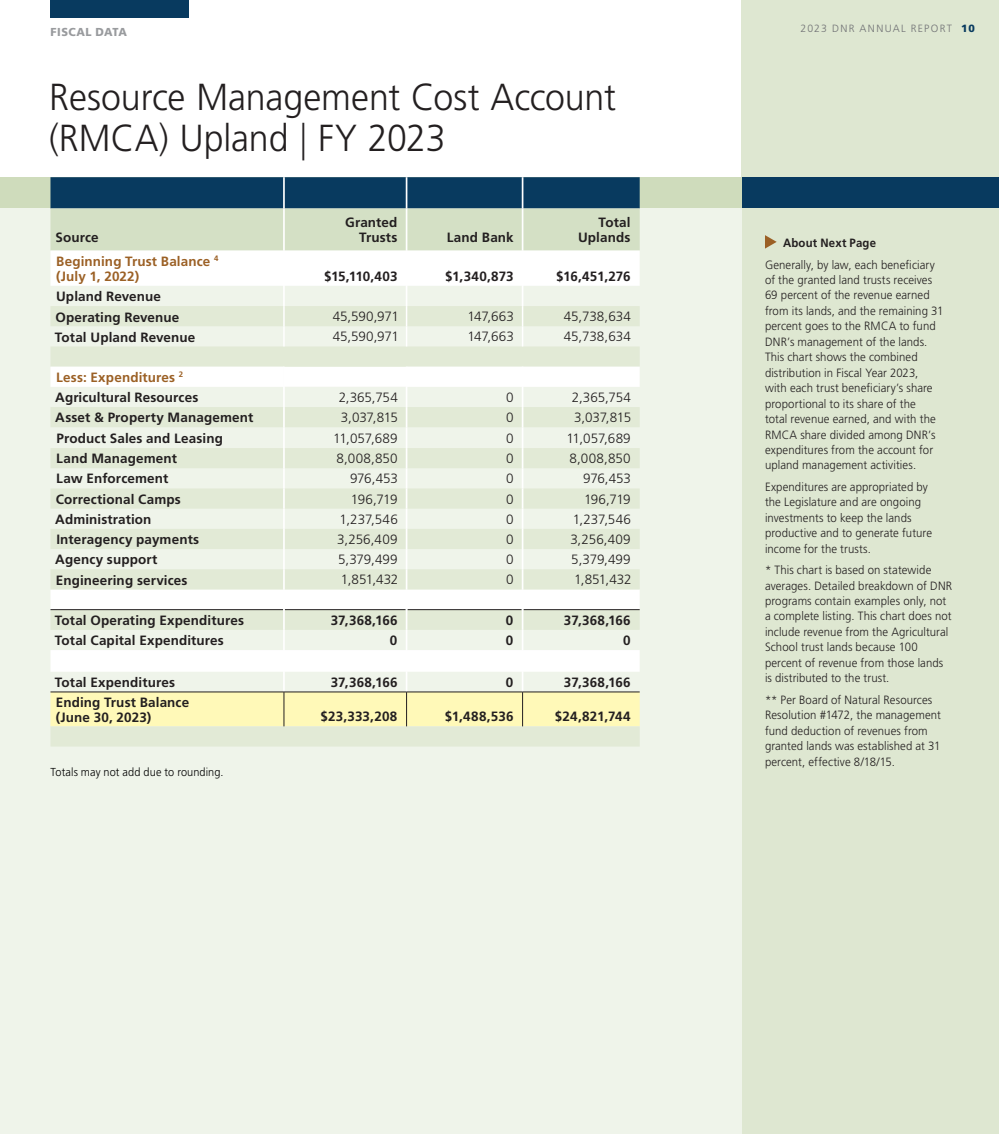
<style>
.page{position:relative;width:999px;height:1134px;background:#fff}
.page>*{position:absolute;margin:0;border:0;box-sizing:border-box;transform-origin:0 0}
.t1{font:300 37.65px/40.8px "Frutiger LT Std";color:#231f20;scale:.95 1}
.Table_Head_Left{font:700 13.5px "Frutiger LT Std";letter-spacing:.01em;color:#231f20}
.Table_Text_Right{font:300 13.5px "Frutiger LT Std";letter-spacing:-.01em;color:#231f20}
.Table_Head_Right{font:700 13.5px/15.1px "Frutiger LT Std";letter-spacing:.01em;color:#231f20;text-align:right}
.Table_Head_Right-2{font:300 13.5px "Frutiger LT Std";letter-spacing:-.01em;color:#231f20}
.Table_Head_Left-2{font:700 13.5px "Frutiger LT Std";letter-spacing:.01em;color:#9b6025}
.Table_Text{font:300 13.5px "Frutiger LT Std";letter-spacing:-.005em;color:#231f20}
.Side_Bar{font:300 12px/15.5px "Frutiger LT Std";letter-spacing:.005em;color:#231f20;scale:.95 1}
.Side_Bar-2{font:700 12px "Frutiger LT Std";letter-spacing:.015em;color:#231f20;scale:.95 1}
.Side_Bar-3{font:300 11.55px "Frutiger LT Std";letter-spacing:.005em;color:#000;scale:.95 1}
.Table_Head_Left-3{font:900 11.55px "Frutiger LT Std";letter-spacing:.04em;color:#999b9e;scale:.95 1}
.t2{font:300 10.5px "Frutiger LT Std";letter-spacing:.125em;color:#717275}
.s1{font-stretch:condensed}
.s2{font-weight:900;color:#083a5f}
</style>
<div class="page">
<div style="left:741px;top:0;width:258px;height:1134px;background:#dee7d1"></div>
<div style="left:741px;top:177px;width:258px;height:31px;background:#083a5f"></div>
<svg style="left:765px;top:235px;width:12px;height:14px"></svg>
<div style="left:0;top:177px;width:741px;height:957px;background:#eff4ea"></div>
<div style="left:0;top:177px;width:741px;height:31px;background:#cfdcbc"></div>
<svg style="left:50px;top:177px;width:590px;height:73px;background:#7d999a"></svg>
<div style="left:51px;top:251px;width:589px;height:35px;background:#fff"></div>
<svg style="left:50px;top:306px;width:590px;height:61px;fill:#e2ead6"></svg>
<hr style="left:283px;top:177px;width:2px;height:31px;background:#fff">
<hr style="left:406px;top:177px;width:1px;height:31px;background:#fff">
<hr style="left:522px;top:177px;width:1px;height:31px;background:#fff">
<hr style="left:283px;top:208px;width:2px;height:43px;background:#fff">
<hr style="left:406px;top:208px;width:1px;height:43px;background:#fff">
<hr style="left:522px;top:208px;width:1px;height:43px;background:#fff">
<hr style="left:283px;top:251px;width:2px;height:35px;background:#fff">
<hr style="left:406px;top:251px;width:1px;height:35px;background:#fff">
<hr style="left:522px;top:251px;width:1px;height:35px;background:#fff">
<hr style="left:283px;top:286px;width:2px;height:20px;background:#fff">
<svg style="left:50px;top:367px;width:590px;height:380px"></svg>
<hr style="left:50px;top:692px;width:234px;height:1px;background:#231f20">
<hr style="left:284px;top:692px;width:123px;height:1px;background:#231f20">
<hr style="left:407px;top:692px;width:116px;height:1px;background:#231f20">
<hr style="left:523px;top:692px;width:117px;height:1px;background:#231f20">
<hr style="left:284px;top:692px;width:1px;height:34px;background:#231f20">
<hr style="left:406px;top:692px;width:1px;height:34px;background:#231f20">
<hr style="left:522px;top:692px;width:1px;height:34px;background:#231f20">
<hr style="left:283px;top:306px;width:2px;height:20px;background:#fff">
<hr style="left:283px;top:326px;width:2px;height:20px;background:#fff">
<svg style="left:406px;top:286px;width:1px;height:60px"></svg>
<svg style="left:522px;top:286px;width:1px;height:60px"></svg>
<div style="left:51px;top:0;width:138px;height:18px;background:#083a5f"></div>
<p class="Table_Head_Left-3" style="left:51px;top:25px;width:82px">FISCAL DATA</p>
<p class="t1" style="left:49px;top:78px;width:598px">Resource Management Cost Account (RMCA) Upland <span class="s1">|</span> FY 2023</p>
<p class="Table_Head_Left" style="left:55px;top:230px;width:45px">Source</p>
<p class="Table_Head_Right" style="left:345px;top:215px;width:54px">Granted</p>
<p class="Table_Head_Right" style="left:359px;top:230px;width:40px">Trusts</p>
<p class="Table_Head_Right" style="left:447px;top:230px;width:68px">Land Bank</p>
<p class="Table_Head_Right" style="left:578px;top:215px;width:54px">Total<br>Uplands</p>
<p class="Table_Head_Left-2" style="left:56px;top:253px;width:164px">Beginning Trust Balance <sup>4</sup></p>
<p class="Table_Head_Left-2" style="left:56px;top:268px;width:84px">(July 1, 2022)</p>
<p class="Table_Head_Right" style="left:324px;top:269px;width:75px">$15,110,403</p>
<p class="Table_Head_Right" style="left:445px;top:269px;width:70px">$1,340,873</p>
<p class="Table_Head_Right" style="left:556px;top:269px;width:76px">$16,451,276</p>
<p class="Table_Head_Left" style="left:56px;top:288px;width:106px">Upland Revenue</p>
<p class="Table_Head_Left" style="left:55px;top:309px;width:125px">Operating Revenue</p>
<p class="Table_Head_Right-2" style="left:333px;top:309px;width:67px">45,590,971</p>
<p class="Table_Head_Right-2" style="left:467px;top:309px;width:48px">147,663</p>
<p class="Table_Head_Right-2" style="left:564px;top:309px;width:68px">45,738,634</p>
<p class="Table_Head_Left" style="left:55px;top:329px;width:142px">Total Upland Revenue</p>
<p class="Table_Head_Right-2" style="left:333px;top:329px;width:67px">45,590,971</p>
<p class="Table_Head_Right-2" style="left:467px;top:329px;width:48px">147,663</p>
<p class="Table_Head_Right-2" style="left:564px;top:329px;width:68px">45,738,634</p>
<p class="Table_Head_Left-2" style="left:56px;top:369px;width:129px">Less: Expenditures <sup>2</sup></p>
<p class="Table_Head_Left" style="left:55px;top:389px;width:145px">Agricultural Resources</p>
<p class="Table_Text" style="left:339px;top:390px;width:61px">2,365,754</p>
<p class="Table_Text" style="left:506px;top:390px;width:9px">0</p>
<p class="Table_Text" style="left:572px;top:390px;width:61px">2,365,754</p>
<p class="Table_Head_Left" style="left:55px;top:410px;width:200px">Asset &amp; Property Management</p>
<p class="Table_Text_Right" style="left:341px;top:410px;width:59px">3,037,815</p>
<p class="Table_Text_Right" style="left:506px;top:410px;width:9px">0</p>
<p class="Table_Text_Right" style="left:574px;top:410px;width:59px">3,037,815</p>
<p class="Table_Head_Left" style="left:56px;top:430px;width:168px">Product Sales and Leasing</p>
<p class="Table_Text_Right" style="left:333px;top:431px;width:66px">11,057,689</p>
<p class="Table_Text_Right" style="left:506px;top:431px;width:9px">0</p>
<p class="Table_Text_Right" style="left:566px;top:431px;width:66px">11,057,689</p>
<p class="Table_Head_Left" style="left:56px;top:451px;width:122px">Land Management</p>
<p class="Table_Text_Right" style="left:336px;top:451px;width:63px">8,008,850</p>
<p class="Table_Text_Right" style="left:506px;top:451px;width:9px">0</p>
<p class="Table_Text_Right" style="left:570px;top:451px;width:63px">8,008,850</p>
<p class="Table_Head_Left" style="left:56px;top:471px;width:114px">Law Enforcement</p>
<p class="Table_Text_Right" style="left:350px;top:471px;width:49px">976,453</p>
<p class="Table_Text_Right" style="left:506px;top:471px;width:9px">0</p>
<p class="Table_Text_Right" style="left:583px;top:471px;width:49px">976,453</p>
<p class="Table_Head_Left" style="left:56px;top:491px;width:127px">Correctional Camps</p>
<p class="Table_Text_Right" style="left:351px;top:491px;width:48px">196,719</p>
<p class="Table_Text_Right" style="left:506px;top:491px;width:9px">0</p>
<p class="Table_Text_Right" style="left:584px;top:491px;width:48px">196,719</p>
<p class="Table_Head_Left" style="left:55px;top:511px;width:98px">Administration</p>
<p class="Table_Text_Right" style="left:340px;top:512px;width:60px">1,237,546</p>
<p class="Table_Text_Right" style="left:506px;top:512px;width:9px">0</p>
<p class="Table_Text_Right" style="left:573px;top:512px;width:60px">1,237,546</p>
<p class="Table_Head_Left" style="left:56px;top:531px;width:144px">Interagency payments</p>
<p class="Table_Text_Right" style="left:337px;top:532px;width:62px">3,256,409</p>
<p class="Table_Text_Right" style="left:506px;top:532px;width:9px">0</p>
<p class="Table_Text_Right" style="left:570px;top:532px;width:62px">3,256,409</p>
<p class="Table_Head_Left" style="left:55px;top:552px;width:104px">Agency support</p>
<p class="Table_Text_Right" style="left:338px;top:552px;width:61px">5,379,499</p>
<p class="Table_Text_Right" style="left:506px;top:552px;width:9px">0</p>
<p class="Table_Text_Right" style="left:571px;top:552px;width:61px">5,379,499</p>
<p class="Table_Head_Left" style="left:56px;top:572px;width:133px">Engineering services</p>
<p class="Table_Text_Right" style="left:341px;top:572px;width:59px">1,851,432</p>
<p class="Table_Text_Right" style="left:506px;top:572px;width:9px">0</p>
<p class="Table_Text_Right" style="left:574px;top:572px;width:59px">1,851,432</p>
<p class="Table_Head_Left" style="left:55px;top:613px;width:191px">Total Operating Expenditures</p>
<p class="Table_Head_Right" style="left:331px;top:613px;width:68px">37,368,166</p>
<p class="Table_Head_Right" style="left:506px;top:613px;width:9px">0</p>
<p class="Table_Head_Right" style="left:564px;top:613px;width:68px">37,368,166</p>
<p class="Table_Head_Left" style="left:55px;top:633px;width:171px">Total Capital Expenditures</p>
<p class="Table_Head_Right" style="left:390px;top:633px;width:9px">0</p>
<p class="Table_Head_Right" style="left:506px;top:633px;width:9px">0</p>
<p class="Table_Head_Right" style="left:623px;top:633px;width:9px">0</p>
<p class="Table_Head_Left" style="left:55px;top:675px;width:122px">Total Expenditures</p>
<p class="Table_Head_Right" style="left:331px;top:675px;width:68px">37,368,166</p>
<p class="Table_Head_Right" style="left:506px;top:675px;width:9px">0</p>
<p class="Table_Head_Right" style="left:564px;top:675px;width:68px">37,368,166</p>
<p class="Table_Head_Left" style="left:56px;top:694px;width:135px">Ending Trust Balance</p>
<p class="Table_Head_Left" style="left:56px;top:709px;width:97px">(June 30, 2023)</p>
<p class="Table_Head_Right" style="left:320px;top:709px;width:78px">$23,333,208</p>
<p class="Table_Head_Right" style="left:445px;top:709px;width:70px">$1,488,536</p>
<p class="Table_Head_Right" style="left:555px;top:709px;width:77px">$24,821,744</p>
<p class="Side_Bar-3" style="left:51px;top:766px;width:184px">Totals may not add due to rounding.</p>
<p class="t2" style="left:801px;top:22px;width:176px">2023 DNR ANNUAL REPORT <span class="s2">10</span></p>
<p class="Side_Bar-2" style="left:783px;top:236px;width:99px">About Next Page</p>
<p class="Side_Bar" style="left:765px;top:257px;width:189px">Generally, by law, each beneficiary of the granted land trusts receives 69 percent of the revenue earned from its lands, and the remaining 31 percent goes to the RMCA to fund DNR’s management of the lands.<br>This chart shows the combined distribution in Fiscal Year 2023,<br>with each trust beneficiary’s share proportional to its share of the<br>total revenue earned, and with the RMCA share divided among DNR’s expenditures from the account for upland management activities.</p>
<p class="Side_Bar" style="left:765px;top:479px;width:177px">Expenditures are appropriated by the Legislature and are ongoing investments to keep the lands productive and to generate future income for the trusts.</p>
<p class="Side_Bar" style="left:765px;top:562px;width:199px">* This chart is based on statewide averages. Detailed breakdown of DNR programs contain examples only, not a complete listing. This chart does not include revenue from the Agricultural School trust lands because 100 percent of revenue from those lands is distributed to the trust.</p>
<p class="Side_Bar" style="left:765px;top:692px;width:187px">** Per Board of Natural Resources<br>Resolution #1472, the management fund deduction of revenues from granted lands was established at 31 percent, effective 8/18/15.</p>
</div>
